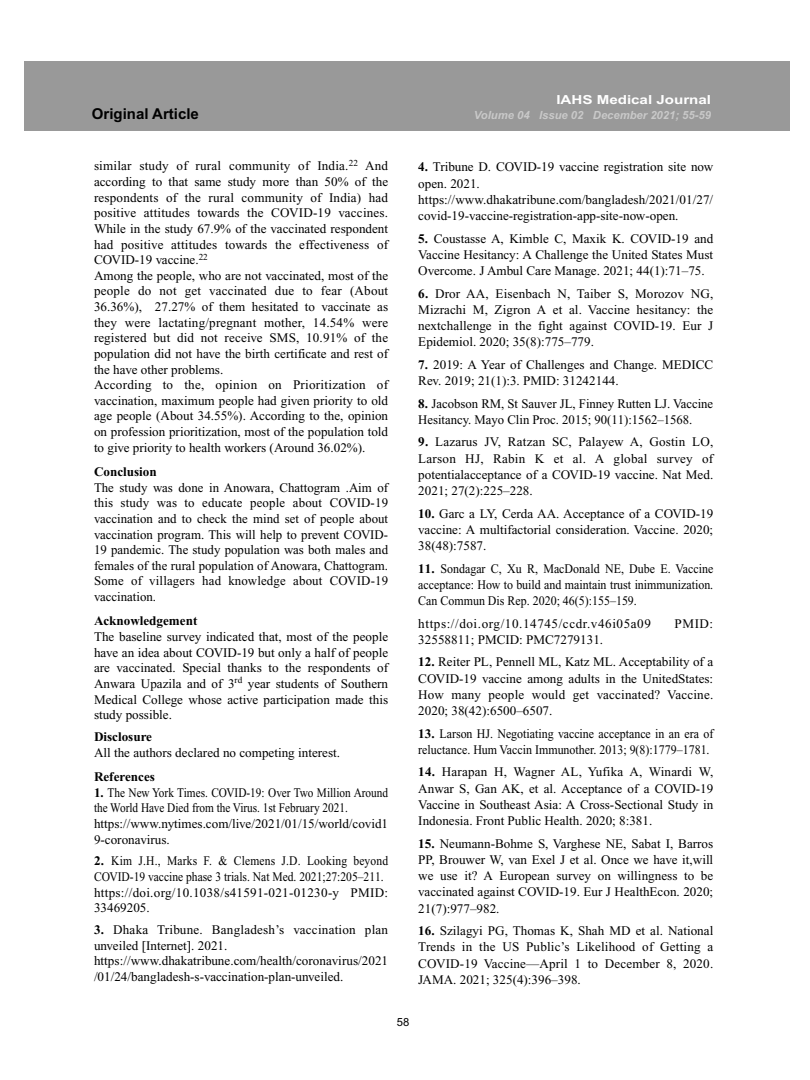
<style>
.page{position:relative;width:810px;height:1080px;background:#fff}
.page>*{position:absolute;margin:0;border:0;box-sizing:border-box;transform-origin:0 0}
.t1{font:700 15px "Arial";color:#000}
.t2{font:13.12px/15.6px "Times New Roman";color:#000;text-align:justify}
.t3{font:13.12px/16.2px "Times New Roman";color:#000;text-align:justify;scale:.91 1}
.t4{font:13.12px/15.6px "Times New Roman";color:#000;scale:.86 1}
.t5{font:13.12px/15.6px "Times New Roman";color:#000;scale:.88 1}
.t6{font:700 13.12px "Times New Roman";color:#000}
.t7{font:13.12px "Times New Roman";letter-spacing:.045em;color:#000}
.t8{font:700 12.5px "Arial";color:#fff;scale:1.21 1}
.t9{font:italic 700 11.25px "Arial";color:#c9c9c9}
.t10{font:11.25px "Arial";color:#000}
.s1{font-weight:700}
</style>
<div class="page">
<div style="left:24px;top:61px;width:765px;height:69px;background:#999"></div>
<p class="t8" style="left:556px;top:93px;width:129px">IAHS Medical Journal</p>
<p class="t1" style="left:92px;top:105px;width:108px">Original Article</p>
<p class="t9" style="left:474px;top:109px;width:239px">Volume 04 Issue 02 December 2021; 55-59</p>
<p class="t2" style="left:94px;top:159px;width:296px;text-align:left">similar study of rural community of India.<sup>22</sup> And according to that same study more than 50% of the respondents of the rural community of India) had positive attitudes towards the COVID-19 vaccines.<br>While in the study 67.9% of the vaccinated respondent had positive attitudes towards the effectiveness of COVID-19 vaccine.<sup>22<br></sup>Among the people, who are not vaccinated, most of the people do not get vaccinated due to fear (About 36.36%), 27.27% of them hesitated to vaccinate as they were lactating/pregnant mother, 14.54% were registered but did not receive SMS, 10.91% of the population did not have the birth certificate and rest of the have other problems.<br>According to the, opinion on Prioritization of vaccination, maximum people had given priority to old age people (About 34.55%). According to the, opinion on profession prioritization, most of the population told to give priority to health workers (Around 36.02%).</p>
<p class="t6" style="left:94px;top:464px;width:64px">Conclusion</p>
<p class="t2" style="left:94px;top:480px;width:296px">The study was done in Anowara, Chattogram .Aim of this study was to educate people about COVID-19 vaccination and to check the mind set of people about vaccination program. This will help to prevent COVID-19 pandemic. The study population was both males and females of the rural population of Anowara, Chattogram.<br>Some of villagers had knowledge about COVID-19 vaccination.</p>
<p class="t6" style="left:94px;top:614px;width:105px">Acknowledgement</p>
<p class="t2" style="left:94px;top:629px;width:296px">The baseline survey indicated that, most of the people have an idea about COVID-19 but only a half of people are vaccinated. Special thanks to the respondents of Anwara Upazila and of 3<sup>rd</sup> year students of Southern Medical College whose active participation made this study possible.</p>
<p class="t6" style="left:94px;top:729px;width:60px">Disclosure</p>
<p class="t2" style="left:94px;top:745px;width:248px">All the authors declared no competing interest.</p>
<p class="t6" style="left:94px;top:769px;width:62px">References</p>
<p class="t4" style="left:94px;top:785px;width:344px"><span class="s1">1.</span> The New York Times. COVID-19: Over Two Million Around the World Have Died from the Virus. 1st February 2021. https://www.nytimes.com/live/2021/01/15/world/covid1<br>9-coronavirus.</p>
<p class="t5" style="left:94px;top:854px;width:336px"><span class="s1">2.</span> Kim J.H., Marks F. &amp; Clemens J.D. Looking beyond COVID-19 vaccine phase 3 trials. Nat Med. 2021;27:205–211. https://doi.org/10.1038/s41591-021-01230-y PMID:<br>33469205.</p>
<p class="t2" style="left:94px;top:922px;width:296px;text-align:left"><span class="s1">3.</span> Dhaka Tribune. Bangladesh’s vaccination plan unveiled [Internet]. 2021. https://www.dhakatribune.com/health/coronavirus/2021 /01/24/bangladesh-s-vaccination-plan-unveiled.</p>
<p class="t2" style="left:418px;top:159px;width:297px;line-height:16.2px;text-align:left"><span class="s1">4.</span> Tribune D. COVID-19 vaccine registration site now open. 2021. https://www.dhakatribune.com/bangladesh/2021/01/27/ covid-19-vaccine-registration-app-site-now-open.</p>
<p class="t2" style="left:418px;top:230px;width:297px;line-height:16.2px"><span class="s1">5.</span> Coustasse A, Kimble C, Maxik K. COVID-19 and Vaccine Hesitancy: A Challenge the United States Must Overcome. J Ambul Care Manage. 2021; 44(1):71–75.</p>
<p class="t2" style="left:418px;top:285px;width:297px;line-height:16.2px"><span class="s1">6.</span> Dror AA, Eisenbach N, Taiber S, Morozov NG, Mizrachi M, Zigron A et al. Vaccine hesitancy: the nextchallenge in the fight against COVID-19. Eur J Epidemiol. 2020; 35(8):775–779.</p>
<p class="t2" style="left:418px;top:357px;width:297px;line-height:16.2px"><span class="s1">7.</span> 2019: A Year of Challenges and Change. MEDICC<br>Rev. 2019; 21(1):3. PMID: 31242144.</p>
<p class="t2" style="left:418px;top:395px;width:297px;line-height:16.2px"><span class="s1">8.</span> Jacobson RM, St Sauver JL, Finney Rutten LJ. Vaccine<br>Hesitancy. Mayo Clin Proc. 2015; 90(11):1562–1568.</p>
<p class="t2" style="left:418px;top:434px;width:297px;line-height:16.2px"><span class="s1">9.</span> Lazarus JV, Ratzan SC, Palayew A, Gostin LO, Larson HJ, Rabin K et al. A global survey of potentialacceptance of a COVID-19 vaccine. Nat Med.<br>2021; 27(2):225–228.</p>
<p class="t2" style="left:418px;top:505px;width:297px;line-height:16.2px"><span class="s1">10.</span> Garc a LY, Cerda AA. Acceptance of a COVID-19 vaccine: A multifactorial consideration. Vaccine. 2020; 38(48):7587.</p>
<p class="t3" style="left:418px;top:560px;width:326px"><span class="s1">11.</span> Sondagar C, Xu R, MacDonald NE, Dube E. Vaccine acceptance: How to build and maintain trust inimmunization.<br>Can Commun Dis Rep. 2020; 46(5):155–159.</p>
<p class="t7" style="left:418px;top:616px;width:234px">https://doi.org/10.14745/ccdr.v46i05a09</p>
<p class="t2" style="left:675px;top:616px;width:40px">PMID:</p>
<p class="t2" style="left:418px;top:632px;width:186px">32558811; PMCID: PMC7279131.</p>
<p class="t2" style="left:418px;top:654px;width:297px;line-height:16.2px"><span class="s1">12.</span> Reiter PL, Pennell ML, Katz ML. Acceptability of a COVID-19 vaccine among adults in the UnitedStates:<br>How many people would get vaccinated? Vaccine.<br>2020; 38(42):6500–6507.</p>
<p class="t3" style="left:418px;top:725px;width:326px"><span class="s1">13.</span> Larson HJ. Negotiating vaccine acceptance in an era of reluctance. Hum Vaccin Immunother. 2013; 9(8):1779–1781.</p>
<p class="t2" style="left:418px;top:764px;width:297px;line-height:16.2px"><span class="s1">14.</span> Harapan H, Wagner AL, Yufika A, Winardi W, Anwar S, Gan AK, et al. Acceptance of a COVID-19<br>Vaccine in Southeast Asia: A Cross-Sectional Study in Indonesia. Front Public Health. 2020; 8:381.</p>
<p class="t2" style="left:418px;top:835px;width:297px;line-height:16.2px"><span class="s1">15.</span> Neumann-Bohme S, Varghese NE, Sabat I, Barros PP, Brouwer W, van Exel J et al. Once we have it,will we use it? A European survey on willingness to be vaccinated against COVID-19. Eur J HealthEcon. 2020; 21(7):977–982.</p>
<p class="t2" style="left:418px;top:923px;width:297px;line-height:16.2px"><span class="s1">16.</span> Szilagyi PG, Thomas K, Shah MD et al. National Trends in the US Public’s Likelihood of Getting a COVID-19 Vaccine—April 1 to December 8, 2020.<br>JAMA. 2021; 325(4):396–398.</p>
<p class="t10" style="left:397px;top:1016px;width:14px">58</p>
</div>
